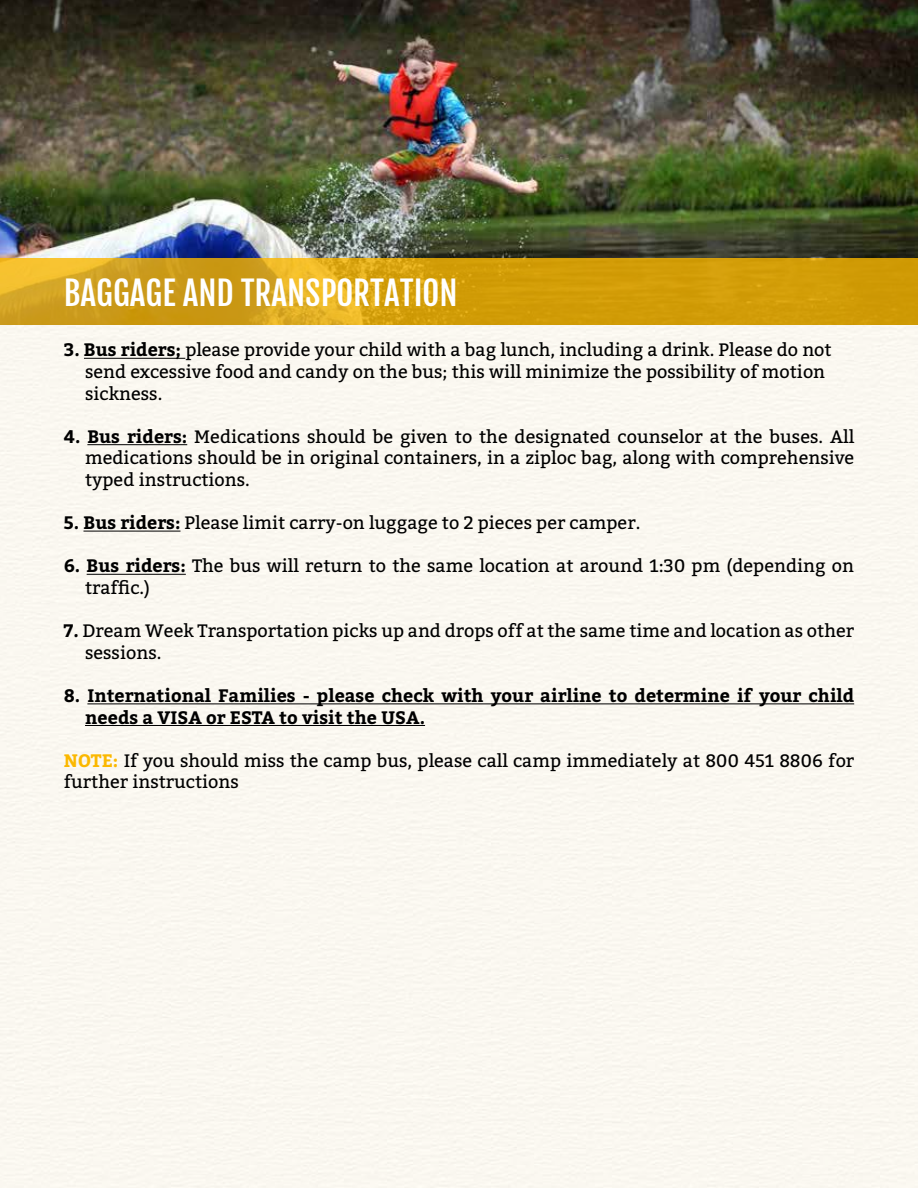
<style>
.page{position:relative;width:918px;height:1188px;background:#fff}
.page>*{position:absolute;margin:0;border:0;box-sizing:border-box;transform-origin:0 0}
.t1{font:33px "Fjalla One";color:#fff}
.t2{font:18px/21.6px "Bitter";color:#000}
.t3{font:700 18px/21.6px "Bitter";color:#000}
.s1{font-weight:700}
.s2{font-weight:700;color:#fbb800}
</style>
<div class="page">
<img style="left:0;top:0;width:918px;height:258px">
<svg style="left:0;top:258px;width:918px;height:67px;background:#d4a011"></svg>
<hr style="left:84px;top:358px;width:101px;height:1px;background:#000">
<hr style="left:87px;top:444px;width:100px;height:1px;background:#000">
<hr style="left:83px;top:531px;width:98px;height:1px;background:#000">
<hr style="left:87px;top:574px;width:99px;height:1px;background:#000">
<hr style="left:87px;top:703px;width:767px;height:1px;background:#000">
<hr style="left:85px;top:725px;width:340px;height:1px;background:#000">
<h1 class="t1" style="left:64px;top:273px;width:395px">BAGGAGE AND TRANSPORTATION</h1>
<p class="t2" style="left:85px;top:339px;width:748px;text-indent:-21px"><span class="s1">3. Bus riders;</span> please provide your child with a bag lunch, including a drink. Please do not send excessive food and candy on the bus; this will minimize the possibility of motion sickness.</p>
<p class="t2" style="left:85px;top:425px;width:771px;text-align:justify;text-indent:-21px"><span class="s1">4. Bus riders:</span> Medications should be given to the designated counselor at the buses. All medications should be in original containers, in a ziploc bag, along with comprehensive typed instructions.</p>
<p class="t2" style="left:64px;top:512px;width:578px"><span class="s1">5. Bus riders:</span> Please limit carry-on luggage to 2 pieces per camper.</p>
<p class="t2" style="left:85px;top:555px;width:771px;text-indent:-21px"><span class="s1">6. Bus riders:</span> The bus will return to the same location at around 1:30 pm (depending on traffic.)</p>
<p class="t2" style="left:85px;top:620px;width:771px;text-indent:-21px"><span class="s1">7.</span> Dream Week Transportation picks up and drops off at the same time and location as other sessions.</p>
<p class="t3" style="left:85px;top:684px;width:771px;text-indent:-21px">8. International Families - please check with your airline to determine if your child needs a VISA or ESTA to visit the USA.</p>
<p class="t2" style="left:64px;top:749px;width:792px"><span class="s2">NOTE:</span> If you should miss the camp bus, please call camp immediately at 800 451 8806 for further instructions</p>
</div>
